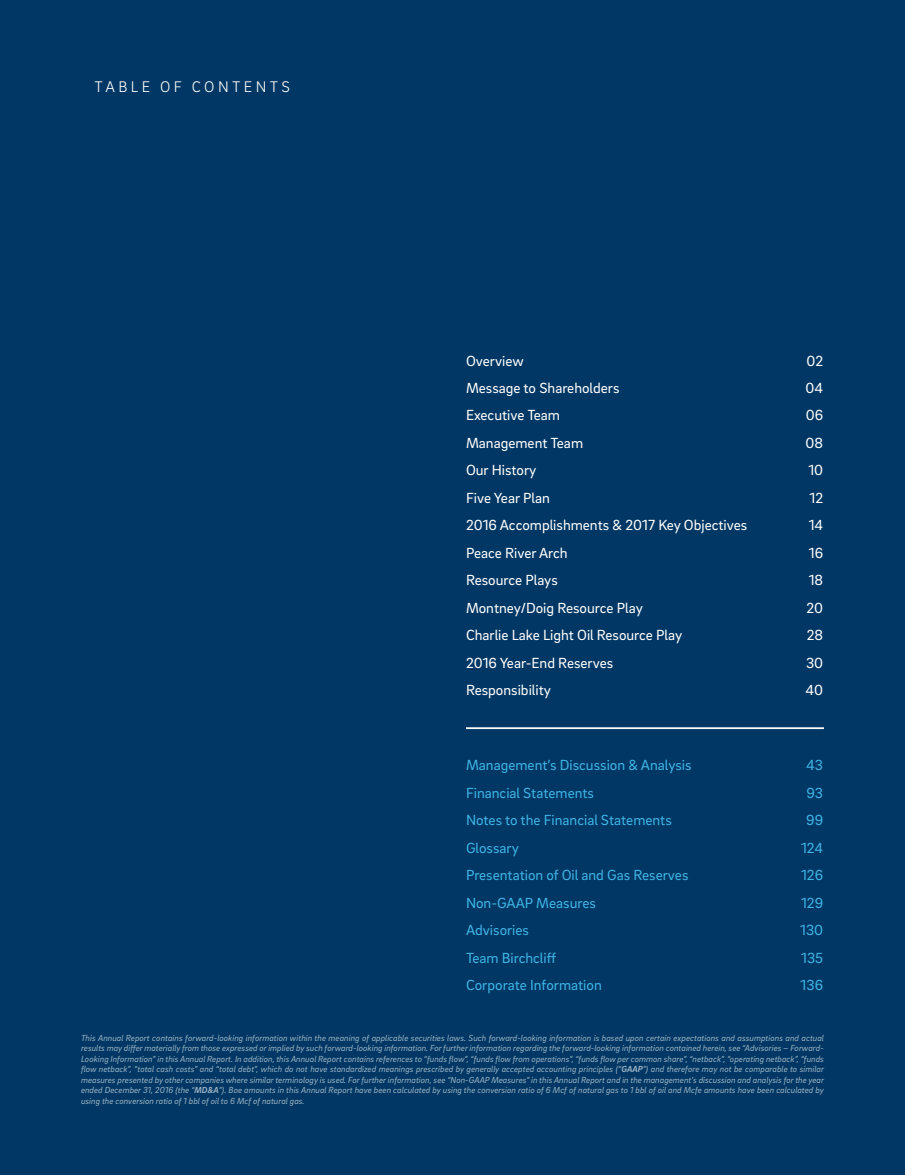
<style>
.page{position:relative;width:905px;height:1175px;background:#fff}
.page>*{position:absolute;margin:0;border:0;box-sizing:border-box;transform-origin:0 0}
.t1{font:300 15.75px "Brix Sans";letter-spacing:.215em;color:#fff}
.t2{font:15px "Brix Sans";color:#fff}
.t3{font:15px "Brix Sans";color:#40b4e5}
.t4{font:italic 9px/10.5px "Brix Sans";color:#99afc1;text-align:justify}
.s1{font-weight:700}
</style>
<div class="page">
<div style="left:0;top:0;width:904px;height:1174px;background:#003764"></div>
<hr style="left:466px;top:727px;width:358px;height:2px;background:#fff">
<h1 class="t1" style="left:95px;top:77px;width:197px">TABLE OF CONTENTS</h1>
<h2 class="t2" style="left:466px;top:351px;width:59px">Overview</h2>
<h2 class="t2" style="left:806px;top:351px;width:18px">02</h2>
<h2 class="t2" style="left:466px;top:378px;width:155px">Message to Shareholders</h2>
<h2 class="t2" style="left:805px;top:378px;width:19px">04</h2>
<h2 class="t2" style="left:466px;top:406px;width:96px">Executive Team</h2>
<h2 class="t2" style="left:805px;top:406px;width:19px">06</h2>
<h2 class="t2" style="left:466px;top:433px;width:119px">Management Team</h2>
<h2 class="t2" style="left:805px;top:433px;width:19px">08</h2>
<h2 class="t2" style="left:466px;top:460px;width:72px">Our History</h2>
<h2 class="t2" style="left:808px;top:460px;width:16px">10</h2>
<h2 class="t2" style="left:466px;top:488px;width:85px">Five Year Plan</h2>
<h2 class="t2" style="left:809px;top:488px;width:15px">12</h2>
<h2 class="t2" style="left:466px;top:515px;width:283px">2016 Accomplishments &amp; 2017 Key Objectives</h2>
<h2 class="t2" style="left:808px;top:515px;width:16px">14</h2>
<h2 class="t2" style="left:466px;top:543px;width:103px">Peace River Arch</h2>
<h2 class="t2" style="left:808px;top:543px;width:16px">16</h2>
<h2 class="t2" style="left:466px;top:570px;width:93px">Resource Plays</h2>
<h2 class="t2" style="left:808px;top:570px;width:16px">18</h2>
<h2 class="t2" style="left:466px;top:598px;width:178px">Montney/Doig Resource Play</h2>
<h2 class="t2" style="left:806px;top:598px;width:18px">20</h2>
<h2 class="t2" style="left:466px;top:625px;width:218px">Charlie Lake Light Oil Resource Play</h2>
<h2 class="t2" style="left:806px;top:625px;width:18px">28</h2>
<h2 class="t2" style="left:466px;top:653px;width:149px">2016 Year-End Reserves</h2>
<h2 class="t2" style="left:806px;top:653px;width:19px">30</h2>
<h2 class="t2" style="left:466px;top:680px;width:86px">Responsibility</h2>
<h2 class="t2" style="left:805px;top:680px;width:19px">40</h2>
<h2 class="t3" style="left:466px;top:755px;width:227px">Management’s Discussion &amp; Analysis</h2>
<h2 class="t3" style="left:806px;top:755px;width:18px">43</h2>
<h2 class="t3" style="left:466px;top:783px;width:129px">Financial Statements</h2>
<h2 class="t3" style="left:806px;top:783px;width:18px">93</h2>
<h2 class="t3" style="left:466px;top:810px;width:207px">Notes to the Financial Statements</h2>
<h2 class="t3" style="left:806px;top:810px;width:18px">99</h2>
<h2 class="t3" style="left:466px;top:838px;width:54px">Glossary</h2>
<h2 class="t3" style="left:801px;top:838px;width:24px">124</h2>
<h2 class="t3" style="left:466px;top:865px;width:224px">Presentation of Oil and Gas Reserves</h2>
<h2 class="t3" style="left:801px;top:865px;width:24px">126</h2>
<h2 class="t3" style="left:466px;top:892px;width:131px">Non-GAAP Measures</h2>
<h2 class="t3" style="left:801px;top:892px;width:24px">129</h2>
<h2 class="t3" style="left:466px;top:920px;width:65px">Advisories</h2>
<h2 class="t3" style="left:800px;top:920px;width:25px">130</h2>
<h2 class="t3" style="left:466px;top:947px;width:92px">Team Birchcliff</h2>
<h2 class="t3" style="left:801px;top:947px;width:24px">135</h2>
<h2 class="t3" style="left:466px;top:975px;width:137px">Corporate Information</h2>
<h2 class="t3" style="left:800px;top:975px;width:24px">136</h2>
<p class="t4" style="left:81px;top:1032px;width:744px">This Annual Report contains forward-looking information within the meaning of applicable securities laws. Such forward-looking information is based upon certain expectations and assumptions and actual results may differ materially from those expressed or implied by such forward-looking information. For further information regarding the forward-looking information contained herein, see “Advisories – Forward-Looking Information” in this Annual Report. In addition, this Annual Report contains references to “funds flow”, “funds flow from operations”, “funds flow per common share”, “netback”, “operating netback”, “funds flow netback”, “total cash costs” and “total debt”, which do not have standardized meanings prescribed by generally accepted accounting principles (“<span class="s1">GAAP</span>”) and therefore may not be comparable to similar measures presented by other companies where similar terminology is used. For further information, see “Non-GAAP Measures” in this Annual Report and in the management’s discussion and analysis for the year ended December 31, 2016 (the “<span class="s1">MD&amp;A</span>”). Boe amounts in this Annual Report have been calculated by using the conversion ratio of 6 Mcf of natural gas to 1 bbl of oil and Mcfe amounts have been calculated by using the conversion ratio of 1 bbl of oil to 6 Mcf of natural gas.</p>
</div>
